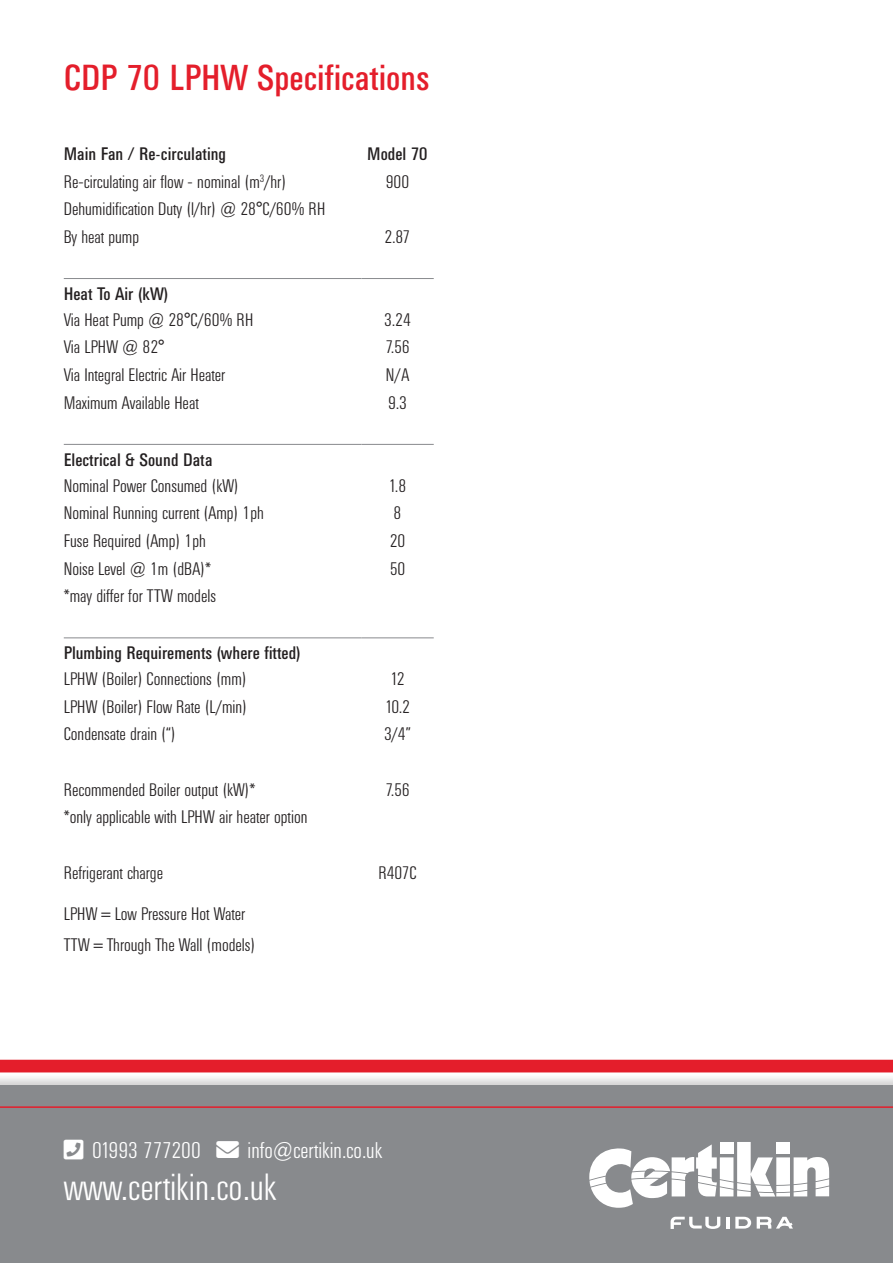
<style>
.page{position:relative;width:893px;height:1263px;background:#fff}
.page>*{position:absolute;margin:0;border:0;box-sizing:border-box;transform-origin:0 0}
.t1{font:300 37.5px "Univers Condensed BQ";color:#fff}
.t2{font:36px "Univers Condensed BQ";color:#e41e2b}
.t3{font:300 22.5px "Univers Condensed BQ";color:#fff}
.t4{font:300 18px/27.6px "Univers Condensed BQ";color:#231f20}
.t5{font:18px "Univers Condensed BQ";color:#231f20}
</style>
<div class="page">
<div style="left:0;top:1073px;width:893px;height:190px;background:#231f20;opacity:.2"></div>
<div style="left:0;top:1085px;width:893px;height:178px;background:#888a8d"></div>
<hr style="left:0;top:1106px;width:893px;height:2px;background:#e41e2b">
<div style="left:0;top:1060px;width:893px;height:12px;background:#e41e2b"></div>
<svg style="left:589px;top:1142px;width:240px;height:66px"></svg>
<svg style="left:726px;top:1217px;width:3px;height:11px"></svg>
<svg style="left:735px;top:1217px;width:16px;height:11px"></svg>
<svg style="left:671px;top:1217px;width:49px;height:12px"></svg>
<svg style="left:757px;top:1217px;width:36px;height:11px"></svg>
<hr style="left:64px;top:278px;width:297px;height:1px;background:#888a8d">
<hr style="left:361px;top:278px;width:73px;height:1px;background:#888a8d">
<hr style="left:64px;top:444px;width:297px;height:1px;background:#888a8d">
<hr style="left:361px;top:444px;width:73px;height:1px;background:#888a8d">
<hr style="left:64px;top:637px;width:297px;height:1px;background:#888a8d">
<hr style="left:361px;top:637px;width:73px;height:1px;background:#888a8d">
<h2 class="t2" style="left:64px;top:58px;width:367px">CDP 70 LPHW Specifications</h2>
<p class="t5" style="left:64px;top:144px;width:164px">Main Fan / Re-circulating</p>
<p class="t5" style="left:367px;top:144px;width:62px">Model 70</p>
<p class="t4" style="left:64px;top:168px;width:224px">Re-circulating air flow - nominal (m<sup>3</sup>/hr)</p>
<p class="t4" style="left:386px;top:168px;width:25px">900</p>
<p class="t4" style="left:64px;top:196px;width:263px">Dehumidification Duty (l/hr) @ 28°C/60% RH<br>By heat pump</p>
<p class="t4" style="left:385px;top:223px;width:27px">2.87</p>
<p class="t5" style="left:64px;top:284px;width:106px">Heat To Air (kW)</p>
<p class="t4" style="left:64px;top:306px;width:191px">Via Heat Pump @ 28°C/60% RH</p>
<p class="t4" style="left:384px;top:306px;width:28px">3.24</p>
<p class="t4" style="left:64px;top:334px;width:102px">Via LPHW @ 82°</p>
<p class="t4" style="left:385px;top:334px;width:26px">7.56</p>
<p class="t4" style="left:64px;top:362px;width:163px">Via Integral Electric Air Heater</p>
<p class="t4" style="left:386px;top:362px;width:25px">N/A</p>
<p class="t4" style="left:64px;top:389px;width:136px">Maximum Available Heat</p>
<p class="t4" style="left:388px;top:389px;width:20px">9.3</p>
<p class="t5" style="left:64px;top:450px;width:150px">Electrical &amp; Sound Data</p>
<p class="t4" style="left:64px;top:472px;width:176px">Nominal Power Consumed (kW)</p>
<p class="t4" style="left:389px;top:472px;width:19px">1.8</p>
<p class="t4" style="left:64px;top:500px;width:202px">Nominal Running current (Amp) 1ph</p>
<p class="t4" style="left:394px;top:500px;width:9px">8</p>
<p class="t4" style="left:64px;top:527px;width:144px">Fuse Required (Amp) 1ph</p>
<p class="t4" style="left:390px;top:527px;width:17px">20</p>
<p class="t4" style="left:64px;top:555px;width:149px">Noise Level @ 1m (dBA)*</p>
<p class="t4" style="left:390px;top:555px;width:17px">50</p>
<p class="t4" style="left:64px;top:583px;width:154px">*may differ for TTW models</p>
<p class="t5" style="left:64px;top:643px;width:238px">Plumbing Requirements (where fitted)</p>
<p class="t4" style="left:64px;top:666px;width:184px">LPHW (Boiler) Connections (mm)</p>
<p class="t4" style="left:390px;top:666px;width:16px">12</p>
<p class="t4" style="left:64px;top:693px;width:185px">LPHW (Boiler) Flow Rate (L/min)</p>
<p class="t4" style="left:385px;top:693px;width:27px">10.2</p>
<p class="t4" style="left:64px;top:721px;width:113px">Condensate drain (“)</p>
<p class="t4" style="left:384px;top:721px;width:28px">3/4”</p>
<p class="t4" style="left:64px;top:776px;width:193px">Recommended Boiler output (kW)*</p>
<p class="t4" style="left:385px;top:776px;width:26px">7.56</p>
<p class="t4" style="left:64px;top:804px;width:245px">*only applicable with LPHW air heater option</p>
<p class="t4" style="left:64px;top:859px;width:101px">Refrigerant charge</p>
<p class="t4" style="left:378px;top:859px;width:40px">R407C</p>
<p class="t4" style="left:64px;top:899px;width:193px;line-height:31px">LPHW = Low Pressure Hot Water<br>TTW = Through The Wall (models)</p>
<p class="t3" style="left:92px;top:1137px;width:291px">01993 777200 → info@certikin.co.uk</p>
<h1 class="t1" style="left:64px;top:1166px;width:214px">www.certikin.co.uk</h1>
</div>
